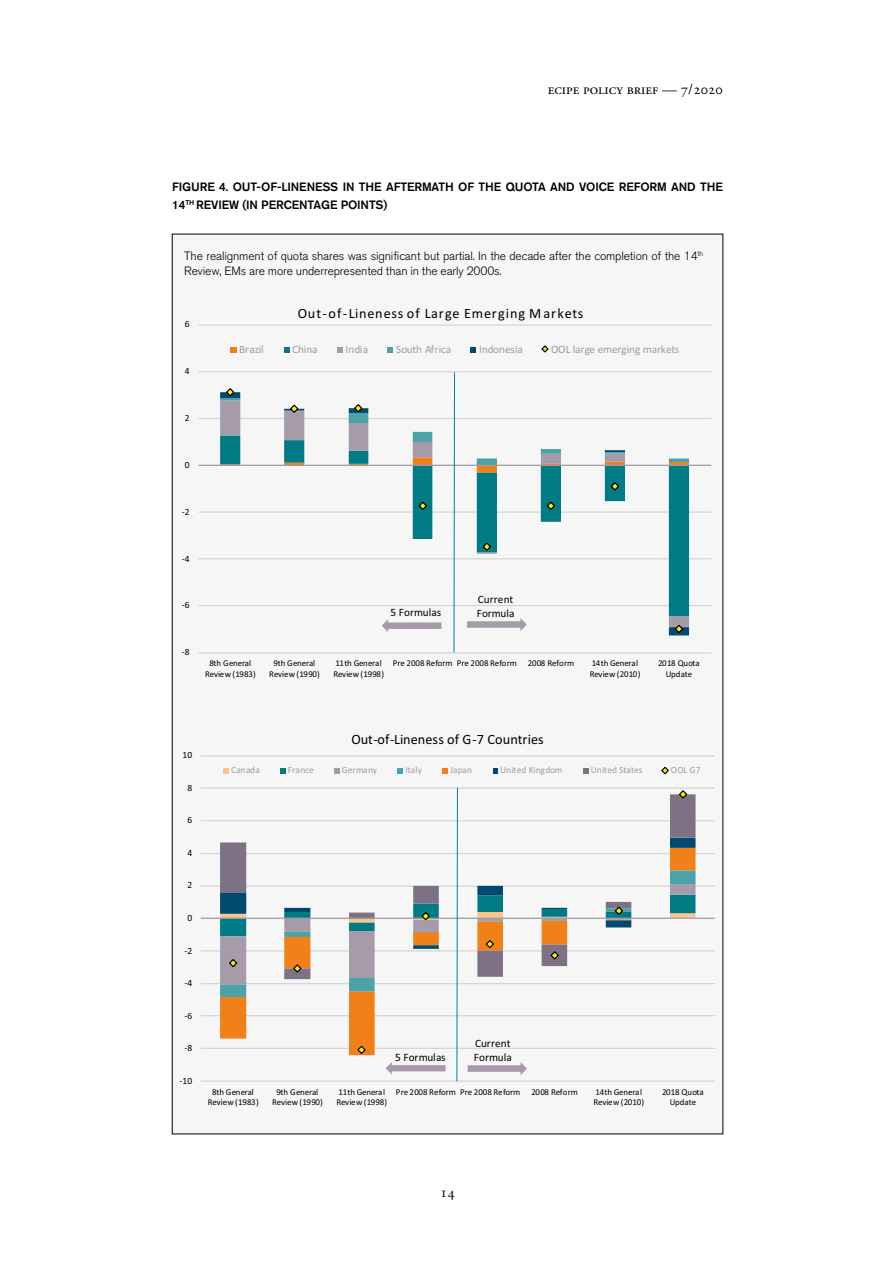
<style>
.page{position:relative;width:893px;height:1263px;background:#fff}
.page>*{position:absolute;margin:0;border:0;box-sizing:border-box;transform-origin:0 0}
.t1{font:15px "Adobe Garamond Pro";color:#000}
.t2{font:14.25px "Calibri";letter-spacing:.065em;color:#000}
.t3{font:14.25px "Calibri";color:#000}
.t4{font:300 12px/15px "Akzidenz Grotesk BQ";letter-spacing:-.01em;color:#000}
.t5{font:500 12px/18px "Akzidenz Grotesk BQ";letter-spacing:-.01em;color:#000}
.t6{font:11.25px "Calibri";letter-spacing:-.005em;color:#9c9d9d}
.t7{font:11.25px/13.6px "Calibri";color:#000}
.t8{font:9.45px "Calibri";color:#9c9d9d}
.t9{font:9.45px "Calibri";color:#000}
.t10{font:8.85px/10.6px "Calibri";letter-spacing:-.01em;color:#000;text-align:center}
</style>
<div class="page">
<div style="left:172px;top:234px;width:551px;height:900px;background:#f6f6f6"></div>
<hr style="left:198px;top:652px;width:513px;height:1px;background:#d5d5d5">
<hr style="left:198px;top:605px;width:513px;height:1px;background:#d5d5d5">
<hr style="left:198px;top:558px;width:513px;height:1px;background:#d5d5d5">
<hr style="left:198px;top:511px;width:513px;height:2px;background:#d5d5d5">
<hr style="left:198px;top:418px;width:513px;height:1px;background:#d5d5d5">
<hr style="left:198px;top:371px;width:513px;height:1px;background:#d5d5d5">
<hr style="left:198px;top:324px;width:513px;height:2px;background:#d5d5d5">
<hr style="left:198px;top:465px;width:513px;height:1px;background:#9c9d9d">
<div style="left:230px;top:347px;width:7px;height:6px;background:#f08017"></div>
<svg style="left:284px;top:347px;width:5px;height:6px"></svg>
<svg style="left:337px;top:347px;width:6px;height:6px"></svg>
<svg style="left:387px;top:347px;width:6px;height:6px"></svg>
<svg style="left:470px;top:347px;width:6px;height:6px"></svg>
<svg style="left:541px;top:345px;width:8px;height:8px"></svg>
<svg style="left:220px;top:372px;width:469px;height:281px"></svg>
<hr style="left:201px;top:1080px;width:514px;height:2px;background:#d5d5d5">
<hr style="left:201px;top:1048px;width:514px;height:1px;background:#d5d5d5">
<hr style="left:201px;top:1015px;width:514px;height:1px;background:#d5d5d5">
<hr style="left:201px;top:983px;width:514px;height:1px;background:#d5d5d5">
<hr style="left:201px;top:950px;width:514px;height:1px;background:#d5d5d5">
<hr style="left:201px;top:885px;width:514px;height:2px;background:#d5d5d5">
<hr style="left:201px;top:853px;width:514px;height:1px;background:#d5d5d5">
<hr style="left:201px;top:820px;width:514px;height:1px;background:#d5d5d5">
<hr style="left:201px;top:787px;width:514px;height:2px;background:#d5d5d5">
<hr style="left:201px;top:755px;width:514px;height:2px;background:#d5d5d5">
<hr style="left:201px;top:918px;width:514px;height:1px;background:#9c9d9d">
<svg style="left:224px;top:768px;width:5px;height:5px"></svg>
<svg style="left:280px;top:768px;width:5px;height:5px"></svg>
<svg style="left:334px;top:768px;width:6px;height:5px"></svg>
<svg style="left:398px;top:768px;width:5px;height:5px"></svg>
<svg style="left:442px;top:768px;width:6px;height:5px"></svg>
<svg style="left:493px;top:768px;width:5px;height:5px"></svg>
<svg style="left:583px;top:768px;width:6px;height:5px"></svg>
<svg style="left:661px;top:766px;width:8px;height:9px"></svg>
<svg style="left:220px;top:787px;width:475px;height:295px"></svg>
<h1 class="t1" style="left:548px;top:80px;width:177px">ecipe policy brief — 7/2020</h1>
<h3 class="t5" style="left:172px;top:178px;width:552px">FIGURE 4. OUT-OF-LINENESS IN THE AFTERMATH OF THE QUOTA AND VOICE REFORM AND THE<br>14<sup>TH</sup> REVIEW (IN PERCENTAGE POINTS)</h3>
<h3 class="t4" style="left:184px;top:249px;width:521px">The realignment of quota shares was significant but partial. In the decade after the completion of the 14<sup>th<br></sup>Review, EMs are more underrepresented than in the early 2000s.</h3>
<p class="t9" style="left:185px;top:318px;width:6px">6</p>
<p class="t9" style="left:185px;top:365px;width:6px">4</p>
<p class="t9" style="left:185px;top:412px;width:6px">2</p>
<p class="t9" style="left:185px;top:459px;width:6px">0</p>
<p class="t9" style="left:182px;top:506px;width:9px">-2</p>
<p class="t9" style="left:182px;top:553px;width:9px">-4</p>
<p class="t9" style="left:182px;top:599px;width:9px">-6</p>
<p class="t9" style="left:182px;top:646px;width:9px">-8</p>
<h2 class="t2" style="left:298px;top:304px;width:287px">Out-of-Lineness of Large Emerging Markets</h2>
<p class="t6" style="left:239px;top:342px;width:26px">Brazil</p>
<p class="t6" style="left:292px;top:342px;width:27px">China</p>
<p class="t6" style="left:346px;top:342px;width:24px">India</p>
<p class="t6" style="left:396px;top:342px;width:57px">South Africa</p>
<p class="t6" style="left:479px;top:342px;width:45px">Indonesia</p>
<p class="t6" style="left:551px;top:342px;width:130px">OOL large emerging markets</p>
<p class="t7" style="left:391px;top:605px;width:52px">5 Formulas</p>
<p class="t7" style="left:477px;top:592px;width:39px">Current<br>Formula</p>
<p class="t10" style="left:205px;top:658px;width:52px">8th General<br>Review (1983)</p>
<p class="t10" style="left:269px;top:658px;width:52px">9th General<br>Review (1990)</p>
<p class="t10" style="left:333px;top:658px;width:52px;text-align:left">11th General<br>Review (1998)</p>
<p class="t10" style="left:393px;top:658px;width:125px">Pre 2008 Reform Pre 2008 Reform</p>
<p class="t10" style="left:528px;top:658px;width:48px">2008 Reform</p>
<p class="t10" style="left:590px;top:658px;width:52px;text-align:left">14th General<br>Review (2010)</p>
<p class="t10" style="left:658px;top:658px;width:43px">2018 Quota<br>Update</p>
<p class="t9" style="left:183px;top:749px;width:11px">10</p>
<p class="t9" style="left:187px;top:782px;width:6px">8</p>
<p class="t9" style="left:187px;top:814px;width:6px">6</p>
<p class="t9" style="left:187px;top:847px;width:6px">4</p>
<p class="t9" style="left:187px;top:879px;width:6px">2</p>
<p class="t9" style="left:187px;top:912px;width:6px">0</p>
<p class="t9" style="left:184px;top:944px;width:9px">-2</p>
<p class="t9" style="left:184px;top:977px;width:9px">-4</p>
<p class="t9" style="left:184px;top:1009px;width:9px">-6</p>
<p class="t9" style="left:184px;top:1042px;width:9px">-8</p>
<p class="t9" style="left:180px;top:1074px;width:14px">-10</p>
<h2 class="t3" style="left:351px;top:731px;width:194px">Out-of-Lineness of G-7 Countries</h2>
<p class="t8" style="left:231px;top:764px;width:30px">Canada</p>
<p class="t8" style="left:288px;top:764px;width:28px">France</p>
<p class="t8" style="left:342px;top:764px;width:37px">Germany</p>
<p class="t8" style="left:405px;top:764px;width:18px">Italy</p>
<p class="t8" style="left:450px;top:764px;width:24px">Japan</p>
<p class="t8" style="left:500px;top:764px;width:64px">United Kingdom</p>
<p class="t8" style="left:591px;top:764px;width:53px">United States</p>
<p class="t8" style="left:671px;top:764px;width:31px">OOL G7</p>
<p class="t7" style="left:475px;top:1036px;width:37px">Current</p>
<p class="t7" style="left:395px;top:1049px;width:52px">5 Formulas</p>
<p class="t7" style="left:474px;top:1050px;width:40px">Formula</p>
<p class="t10" style="left:208px;top:1086px;width:52px">8th General<br>Review (1983)</p>
<p class="t10" style="left:272px;top:1086px;width:52px">9th General<br>Review (1990)</p>
<p class="t10" style="left:336px;top:1086px;width:52px;text-align:left">11th General<br>Review (1998)</p>
<p class="t10" style="left:396px;top:1086px;width:126px">Pre 2008 Reform Pre 2008 Reform</p>
<p class="t10" style="left:531px;top:1086px;width:48px">2008 Reform</p>
<p class="t10" style="left:593px;top:1086px;width:52px;text-align:left">14th General<br>Review (2010)</p>
<p class="t10" style="left:662px;top:1086px;width:43px">2018 Quota<br>Update</p>
<h1 class="t1" style="left:440px;top:1183px;width:16px">14</h1>
</div>
